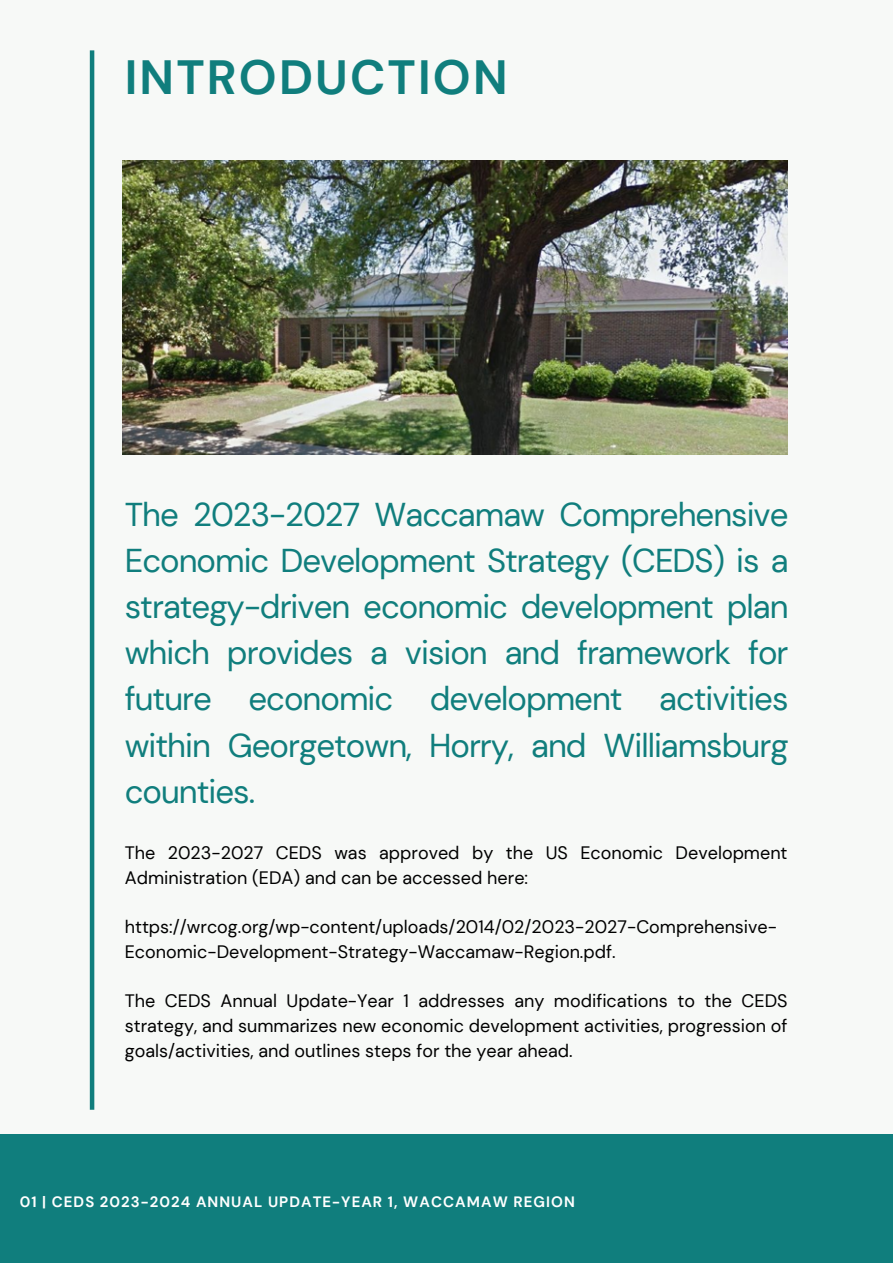
<style>
.page{position:relative;width:893px;height:1264px;background:#fff}
.page>*{position:absolute;margin:0;border:0;box-sizing:border-box;transform-origin:0 0}
.t1{font:700 48px "DM Sans";letter-spacing:.045em;color:#107e7d}
.t2{font:33px/46px "DM Sans";letter-spacing:-.03em;color:#107e7d;text-align:justify}
.t3{font:18px/24.8px "DM Sans";color:#000}
.t4{font:700 15px "DM Sans";letter-spacing:.07em;color:#fff}
</style>
<div class="page">
<div style="left:0;top:0;width:892px;height:1262px;background:#f7f9f7"></div>
<hr style="left:90px;top:50px;width:4px;height:1059px;background:#107e7d">
<div style="left:0;top:1134px;width:892px;height:128px;background:#107e7d"></div>
<img style="left:123px;top:161px;width:664px;height:293px">
<p class="t1" style="left:125px;top:46px;width:384px">INTRODUCTION</p>
<p class="t2" style="left:125px;top:491px;width:665px">The 2023-2027 Waccamaw Comprehensive Economic Development Strategy (CEDS) is a strategy-driven economic development plan which provides a vision and framework for future economic development activities within Georgetown, Horry, and Williamsburg counties.</p>
<p class="t3" style="left:125px;top:840px;width:664px">The 2023-2027 CEDS was approved by the US Economic Development<br>Administration (EDA) and can be accessed here:</p>
<p class="t3" style="left:125px;top:914px;width:653px">https://wrcog.org/wp-content/uploads/2014/02/2023-2027-Comprehensive-<br>Economic-Development-Strategy-Waccamaw-Region.pdf.</p>
<p class="t3" style="left:125px;top:988px;width:664px;text-align:justify">The CEDS Annual Update-Year 1 addresses any modifications to the CEDS strategy, and summarizes new economic development activities, progression of goals/activities, and outlines steps for the year ahead.</p>
<p class="t4" style="left:20px;top:1191px;width:556px">01 | CEDS 2023-2024 ANNUAL UPDATE-YEAR 1, WACCAMAW REGION</p>
</div>
